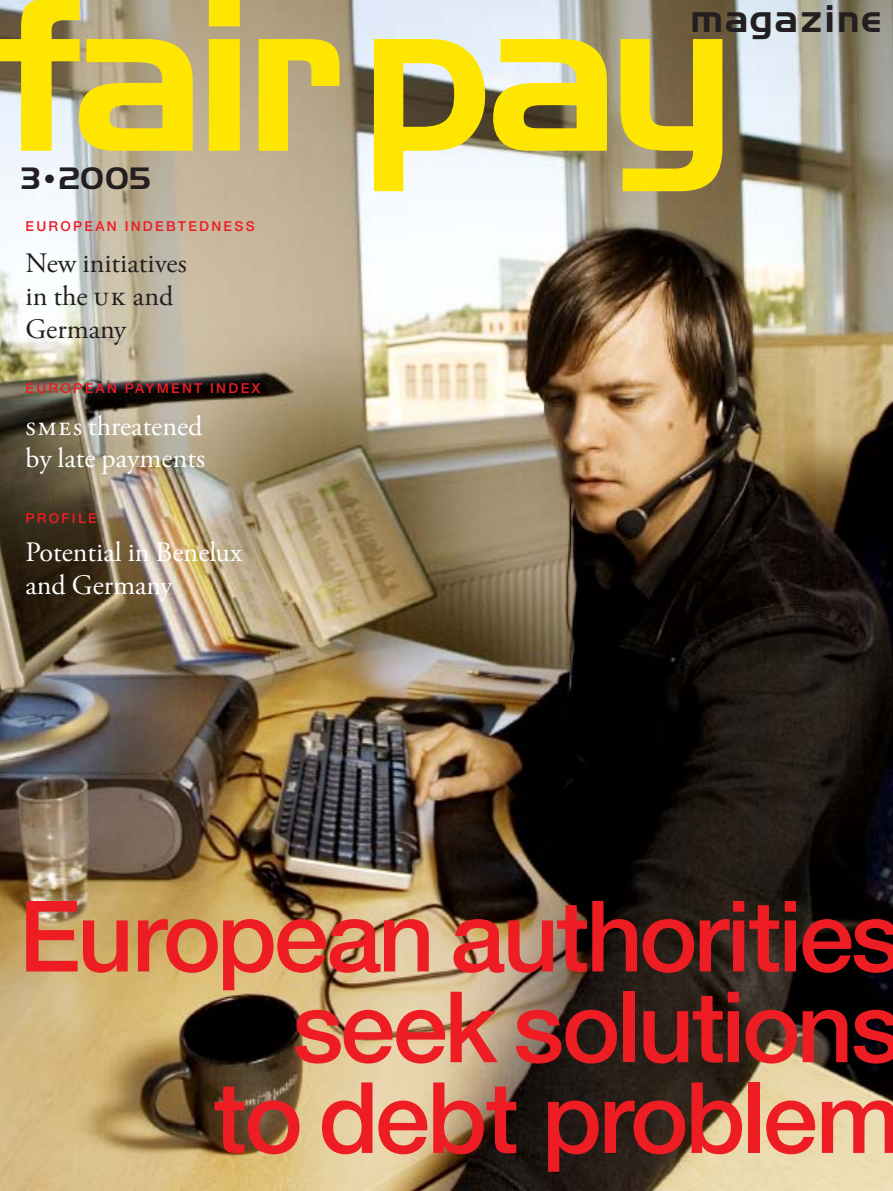
<style>
.page{position:relative;width:893px;height:1191px;background:#fff}
.page>*{position:absolute;margin:0;border:0;box-sizing:border-box;transform-origin:0 0}
.t1{font:211.8px "Handel Gothic BT";letter-spacing:-.04em;color:#ffe601}
.t2{font:500 98.7px/90.8px "Helvetica Neue";letter-spacing:-.035em;color:#ee1d23;text-align:right}
.t3{font:37.5px "Handel Gothic BT";letter-spacing:.045em;color:#231f20}
.t4{font:30px "Handel Gothic BT";color:#231f20}
.t5{font:28.05px/32.7px "Cap Garamond";color:#fff}
.t6{font:28.05px/32.7px "Cap Garamond";color:#231f20}
.t7{font:500 13.65px "Helvetica Neue";letter-spacing:.165em;color:#ee1d23}
.s1{font-family:"Cap Garamond SC"}
</style>
<div class="page">
<img style="left:0;top:0;width:893px;height:1191px">
<h1 class="t1" style="left:-2px;top:-1px;width:739px">fairpay</h1>
<h3 class="t3" style="left:691px;top:5px;width:192px">magazine</h3>
<p class="t4" style="left:21px;top:168px;width:130px">3•2005</p>
<p class="t7" style="left:26px;top:221px;width:231px">EUROPEAN INDEBTEDNESS</p>
<p class="t6" style="left:26px;top:249px;width:163px">New initiatives in the <span class="s1">UK</span> and<br>Germany</p>
<p class="t7" style="left:26px;top:383px;width:236px">EUROPEAN PAYMENT INDEX</p>
<p class="t5" style="left:26px;top:412px;width:181px"><span class="s1">SME</span>s threatened by late payments</p>
<p class="t7" style="left:26px;top:513px;width:73px">PROFILE</p>
<p class="t5" style="left:26px;top:538px;width:218px">Potential in Benelux and Germany</p>
<h2 class="t2" style="left:19px;top:900px;width:884px">European authorities seek solutions<br>to debt problem</h2>
</div>
